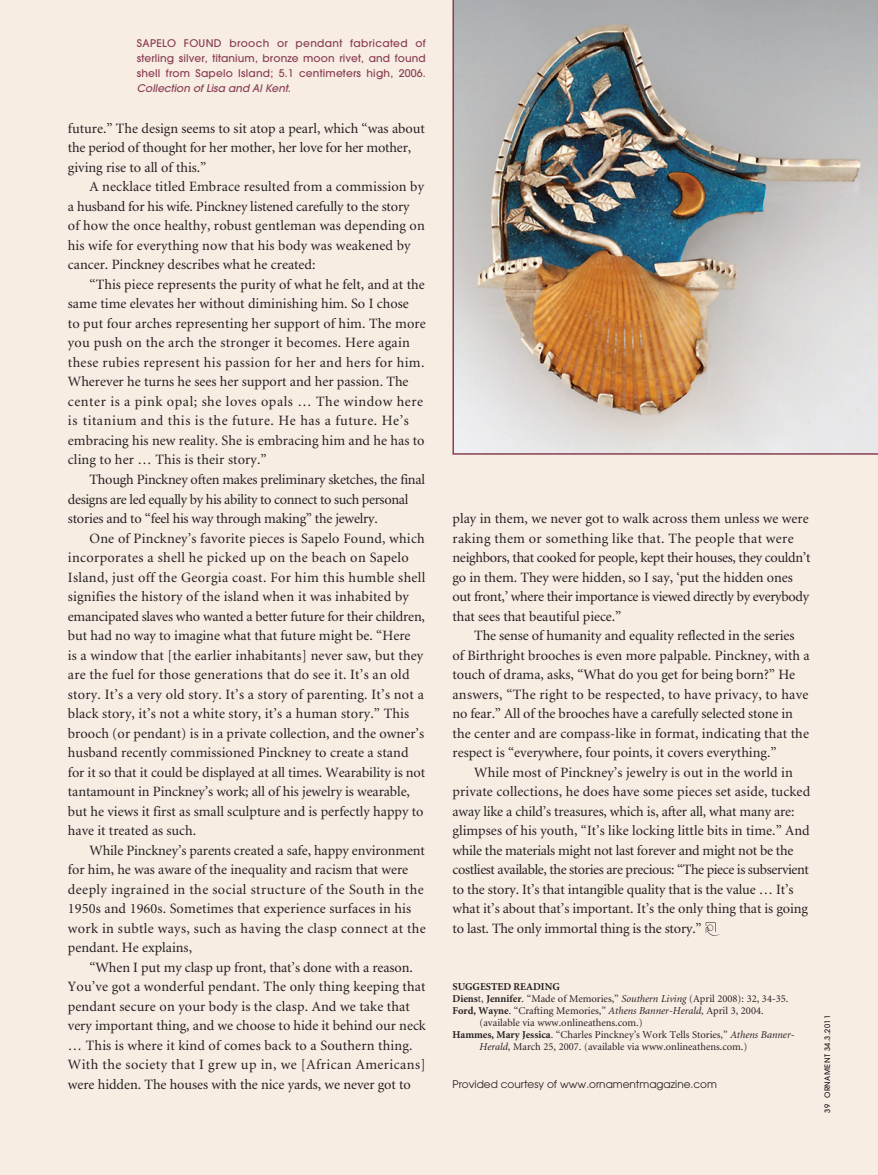
<style>
.page{position:relative;width:878px;height:1175px;background:#fff}
.page>*{position:absolute;margin:0;border:0;box-sizing:border-box;transform-origin:0 0}
.Features_Body{font:14.25px/19.5px "Minion";letter-spacing:.005em;color:#231f20}
.Features_Body-2{font:14.25px/19.5px "Minion";letter-spacing:-.015em;color:#231f20}
.REFERENCES{font:10.5px/12px "Minion";color:#231f20}
.Captions{font:500 10.5px/15px "Avant Garde";letter-spacing:.015em;color:#8a3e53;text-align:justify}
.Captions-2{font:10.5px "Avant Garde";color:#231f20}
.REFERENCES-2{font:700 10.5px "Minion";color:#231f20}
.t1{font:500 7.5px "Avant Garde";letter-spacing:.055em;color:#231f20}
.s1{font-style:italic}
.s2{font-weight:700}
</style>
<div class="page">
<div style="left:0;top:0;width:878px;height:1174px;background:#f7ede3"></div>
<img style="left:452px;top:0;width:426px;height:455px">
<svg style="left:705px;top:922px;width:15px;height:13px"></svg>
<p class="Captions" style="left:137px;top:35px;width:290px">SAPELO FOUND brooch or pendant fabricated of sterling silver, titanium, bronze moon rivet, and found shell from Sapelo Island; 5.1 centimeters high, 2006.<br><span class="s1">Collection of Lisa and Al Kent.</span></p>
<p class="Features_Body" style="left:68px;top:119px;width:358px">future.” The design seems to sit atop a pearl, which “was about the period of thought for her mother, her love for her mother, giving rise to all of this.”</p>
<p class="Features_Body" style="left:68px;top:178px;width:358px;text-indent:22px">A necklace titled Embrace resulted from a commission by a husband for his wife. Pinckney listened carefully to the story<br>of how the once healthy, robust gentleman was depending on his wife for everything now that his body was weakened by cancer. Pinckney describes what he created:</p>
<p class="Features_Body" style="left:68px;top:275px;width:359px;text-indent:22px">“This piece represents the purity of what he felt, and at the same time elevates her without diminishing him. So I chose<br>to put four arches representing her support of him. The more you push on the arch the stronger it becomes. Here again these rubies represent his passion for her and hers for him.<br>Wherever he turns he sees her support and her passion. The center is a pink opal; she loves opals … The window here is titanium and this is the future. He has a future. He’s embracing his new reality. She is embracing him and he has to cling to her … This is their story.”</p>
<p class="Features_Body-2" style="left:68px;top:470px;width:359px;text-indent:22px">Though Pinckney often makes preliminary sketches, the final designs are led equally by his ability to connect to such personal stories and to “feel his way through making” the jewelry.</p>
<p class="Features_Body" style="left:68px;top:529px;width:359px;text-indent:22px">One of Pinckney’s favorite pieces is Sapelo Found, which incorporates a shell he picked up on the beach on Sapelo Island, just off the Georgia coast. For him this humble shell signifies the history of the island when it was inhabited by emancipated slaves who wanted a better future for their children, but had no way to imagine what that future might be. “Here<br>is a window that [the earlier inhabitants] never saw, but they are the fuel for those generations that do see it. It’s an old story. It’s a very old story. It’s a story of parenting. It’s not a black story, it’s not a white story, it’s a human story.” This brooch (or pendant) is in a private collection, and the owner’s husband recently commissioned Pinckney to create a stand for it so that it could be displayed at all times. Wearability is not tantamount in Pinckney’s work; all of his jewelry is wearable, but he views it first as small sculpture and is perfectly happy to have it treated as such.</p>
<p class="Features_Body" style="left:68px;top:841px;width:359px;text-indent:22px">While Pinckney’s parents created a safe, happy environment for him, he was aware of the inequality and racism that were deeply ingrained in the social structure of the South in the 1950s and 1960s. Sometimes that experience surfaces in his work in subtle ways, such as having the clasp connect at the pendant. He explains,</p>
<p class="Features_Body" style="left:68px;top:958px;width:359px;text-indent:22px">“When I put my clasp up front, that’s done with a reason.<br>You’ve got a wonderful pendant. The only thing keeping that pendant secure on your body is the clasp. And we take that very important thing, and we choose to hide it behind our neck … This is where it kind of comes back to a Southern thing.<br>With the society that I grew up in, we [African Americans] were hidden. The houses with the nice yards, we never got to</p>
<p class="Features_Body" style="left:452px;top:509px;width:359px">play in them, we never got to walk across them unless we were raking them or something like that. The people that were neighbors, that cooked for people, kept their houses, they couldn’t go in them. They were hidden, so I say, ‘put the hidden ones out front,’ where their importance is viewed directly by everybody that sees that beautiful piece.”</p>
<p class="Features_Body" style="left:452px;top:626px;width:358px;text-indent:22px">The sense of humanity and equality reflected in the series of Birthright brooches is even more palpable. Pinckney, with a touch of drama, asks, “What do you get for being born?” He answers, “The right to be respected, to have privacy, to have no fear.” All of the brooches have a carefully selected stone in the center and are compass-like in format, indicating that the respect is “everywhere, four points, it covers everything.”</p>
<p class="Features_Body" style="left:452px;top:763px;width:359px;text-indent:22px">While most of Pinckney’s jewelry is out in the world in private collections, he does have some pieces set aside, tucked away like a child’s treasures, which is, after all, what many are: glimpses of his youth, “It’s like locking little bits in time.” And while the materials might not last forever and might not be the costliest available, the stories are precious: “The piece is subservient to the story. It’s that intangible quality that is the value … It’s what it’s about that’s important. It’s the only thing that is going to last. The only immortal thing is the story.”</p>
<p class="REFERENCES-2" style="left:452px;top:981px;width:109px">SUGGESTED READING</p>
<p class="REFERENCES" style="left:452px;top:992px;width:337px"><span class="s2">Diens</span>t, <span class="s2">Jennifer</span>. “Made of Memories,” <span class="s1">Southern Living</span> (April 2008): 32, 34-35.</p>
<p class="REFERENCES" style="left:452px;top:1004px;width:312px"><span class="s2">Ford, Wayne</span>. “Crafting Memories,” <span class="s1">Athens Banner-Herald</span>, April 3, 2004.</p>
<p class="REFERENCES" style="left:479px;top:1016px;width:165px">(available via www.onlineathens.com.)</p>
<p class="REFERENCES" style="left:479px;top:1028px;width:316px;text-indent:-27px"><span class="s2">Hammes, Mary Jessica</span>. “Charles Pinckney’s Work Tells Stories,” <span class="s1">Athens Banner-<br>Herald</span>, March 25, 2007. (available via www.onlineathens.com.)</p>
<p class="Captions-2" style="left:452px;top:1077px;width:266px">Provided courtesy of www.ornamentmagazine.com</p>
<p class="t1" style="left:822px;top:1112px;width:99px;rotate:-90deg">39 ORNAMENT 34.3.2011</p>
</div>
